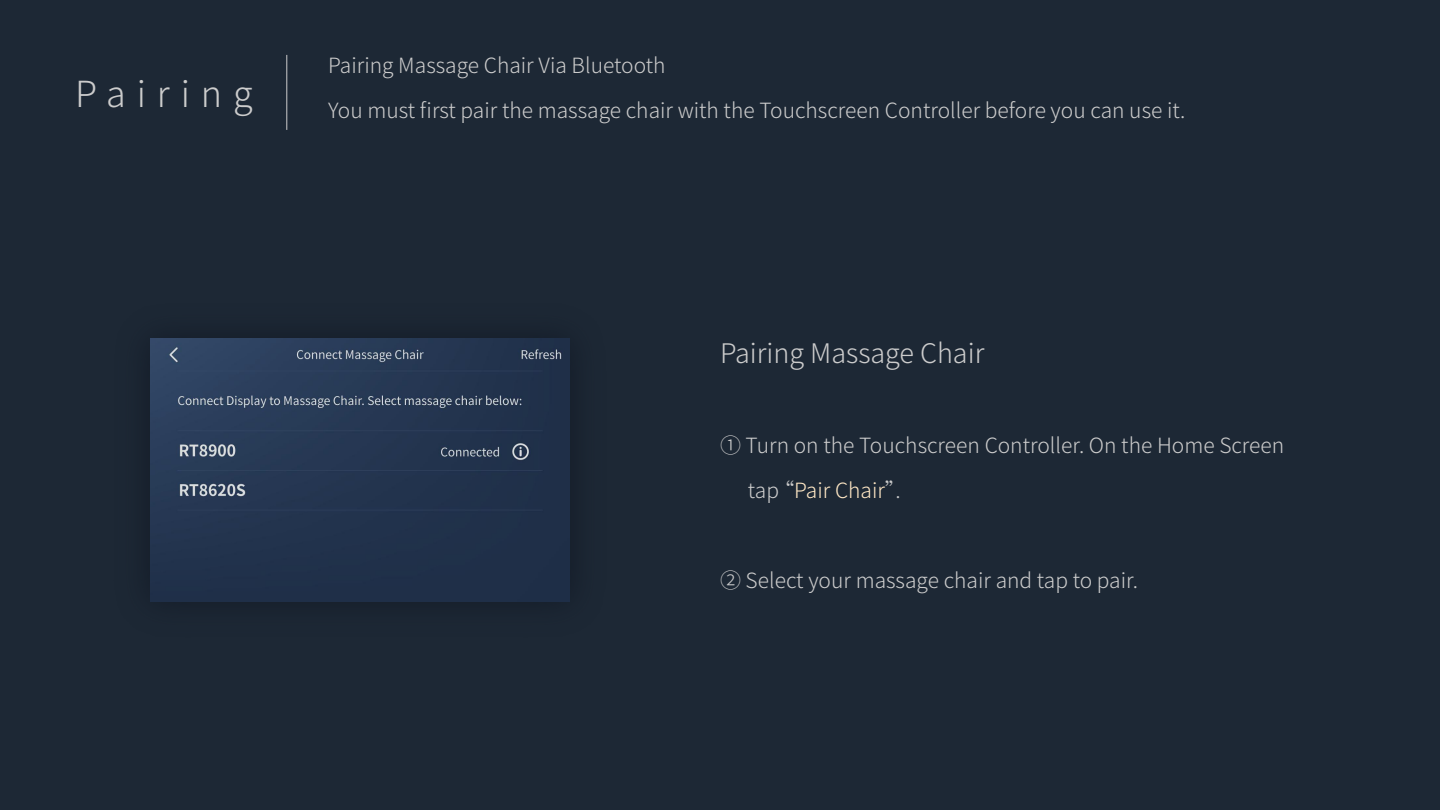
<style>
.page{position:relative;width:1440px;height:810px;background:#1d2835}
.page>*{position:absolute;margin:0;border:0;box-sizing:border-box;transform-origin:0 0}
.t1{font:300 36px "Source Han Sans CN";letter-spacing:.305em;color:#ccc}
.t2{font:300 27px "Source Han Sans CN";color:#ccc}
.t3{font:300 21px/45px "Source Han Sans CN";color:#ccc}
.s1{color:#fee7c5}
</style>
<div class="page">
<hr style="left:286px;top:55px;width:1px;height:75px;background:#ccc">
<img style="left:150px;top:339px;width:420px;height:262px">
<h1 class="t1" style="left:75px;top:73px;width:179px">Pairing</h1>
<p class="t3" style="left:328px;top:44px;width:859px">Pairing Massage Chair Via Bluetooth<br>You must first pair the massage chair with the Touchscreen Controller before you can use it.</p>
<p class="t2" style="left:720px;top:337px;width:266px">Pairing Massage Chair</p>
<p class="t3" style="left:748px;top:423px;width:538px;text-indent:-28px">① Turn on the Touchscreen Controller. On the Home Screen tap “<span class="s1">Pair Chair</span>”.</p>
<p class="t3" style="left:720px;top:558px;width:420px">② Select your massage chair and tap to pair.</p>
</div>
